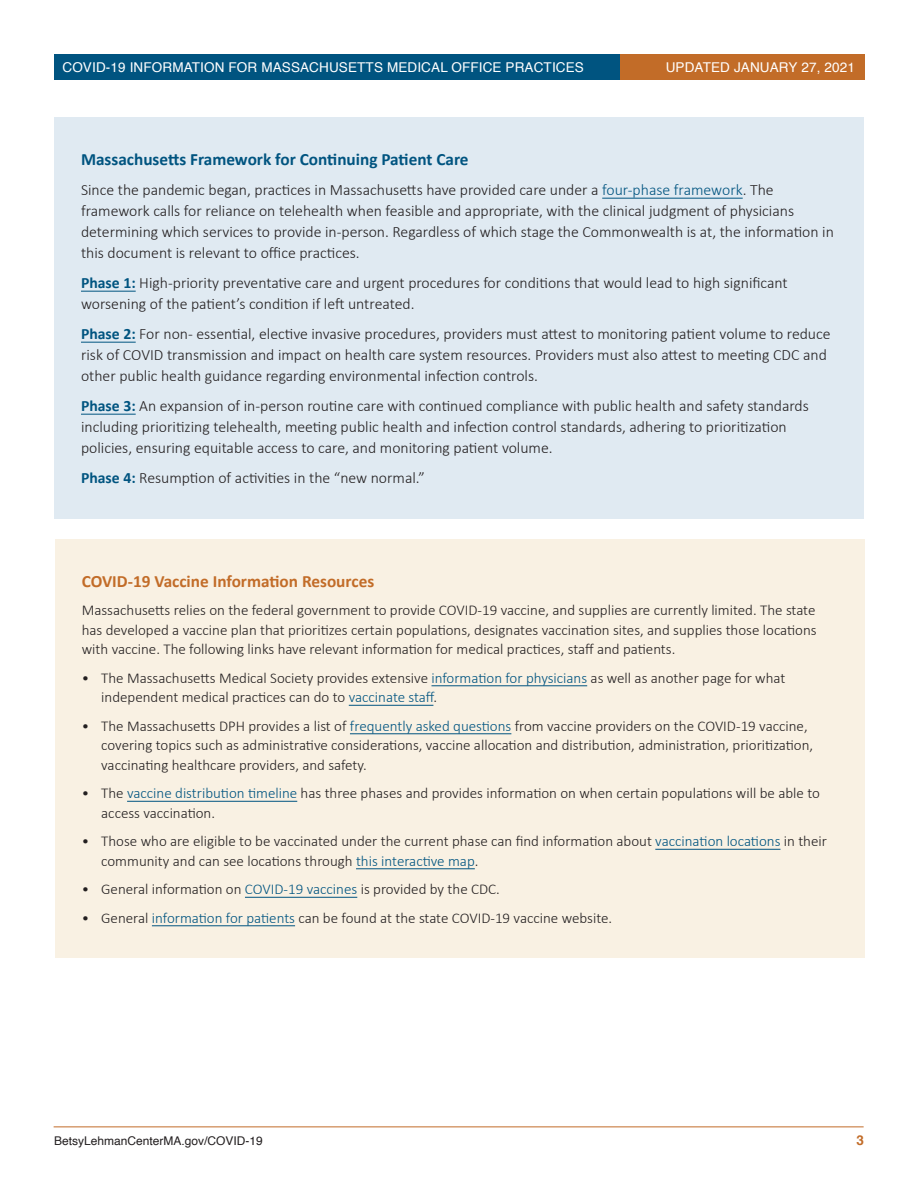
<style>
.page{position:relative;width:918px;height:1188px;background:#fff}
.page>*{position:absolute;margin:0;border:0;box-sizing:border-box;transform-origin:0 0}
.Body{font:700 17.25px "Calibri";color:#005480}
.Gold_title{font:700 17.25px "Calibri";color:#c26c28}
.Sidebar_text{font:300 15.75px/21px "Calibri";color:#231f20}
.Sidebar_text-2{font:300 15px/19.5px "Calibri";color:#231f20}
.t1{font:13.5px "Helvetica";letter-spacing:.01em;color:#fff}
.t2{font:700 13.5px "Helvetica";color:#c26c28}
.t3{font:12px "Helvetica";color:#231f20}
.s1{color:#005480}
.s2{font-weight:700;color:#005480}
</style>
<div class="page">
<div style="left:54px;top:54px;width:589px;height:26px;background:#005480"></div>
<div style="left:620px;top:54px;width:244px;height:26px;background:#c26c28"></div>
<hr style="left:54px;top:1126px;width:810px;height:1px;background:#c26c28">
<div style="left:54px;top:117px;width:810px;height:401px;background:#e0eaf2"></div>
<hr style="left:602px;top:198px;width:141px;height:1px;background:#005480">
<hr style="left:81px;top:291px;width:55px;height:1px;background:#005480">
<hr style="left:81px;top:342px;width:55px;height:1px;background:#005480">
<hr style="left:81px;top:414px;width:55px;height:1px;background:#005480">
<div style="left:55px;top:539px;width:809px;height:419px;background:#f9f1e3"></div>
<hr style="left:431px;top:685px;width:156px;height:1px;background:#005480">
<hr style="left:349px;top:705px;width:84px;height:1px;background:#005480">
<hr style="left:350px;top:733px;width:161px;height:1px;background:#005480">
<hr style="left:127px;top:801px;width:170px;height:1px;background:#005480">
<hr style="left:655px;top:849px;width:125px;height:1px;background:#005480">
<hr style="left:356px;top:868px;width:119px;height:1px;background:#005480">
<hr style="left:245px;top:897px;width:112px;height:1px;background:#005480">
<hr style="left:152px;top:925px;width:143px;height:1px;background:#005480">
<p class="t1" style="left:62px;top:57px;width:523px">COVID-19 INFORMATION FOR MASSACHUSETTS MEDICAL OFFICE PRACTICES</p>
<p class="t1" style="left:666px;top:57px;width:191px">UPDATED JANUARY 27, 2021</p>
<p class="Body" style="left:81px;top:147px;width:389px">Massachusetts Framework for Continuing Patient Care</p>
<p class="Sidebar_text" style="left:81px;top:179px;width:754px">Since the pandemic began, practices in Massachusetts have provided care under a <span class="s1">four-phase framework</span>. The framework calls for reliance on telehealth when feasible and appropriate, with the clinical judgment of physicians determining which services to provide in-person. Regardless of which stage the Commonwealth is at, the information in this document is relevant to office practices.</p>
<p class="Sidebar_text" style="left:81px;top:272px;width:708px"><span class="s2">Phase 1:</span> High-priority preventative care and urgent procedures for conditions that would lead to high significant worsening of the patient’s condition if left untreated.</p>
<p class="Sidebar_text" style="left:81px;top:323px;width:751px"><span class="s2">Phase 2:</span> For non- essential, elective invasive procedures, providers must attest to monitoring patient volume to reduce risk of COVID transmission and impact on health care system resources. Providers must also attest to meeting CDC and other public health guidance regarding environmental infection controls.</p>
<p class="Sidebar_text" style="left:81px;top:395px;width:729px"><span class="s2">Phase 3:</span> An expansion of in-person routine care with continued compliance with public health and safety standards including prioritizing telehealth, meeting public health and infection control standards, adhering to prioritization policies, ensuring equitable access to care, and monitoring patient volume.</p>
<p class="Sidebar_text" style="left:81px;top:467px;width:346px"><span class="s2">Phase 4:</span> Resumption of activities in the “new normal.”</p>
<p class="Gold_title" style="left:82px;top:569px;width:294px">COVID-19 Vaccine Information Resources</p>
<p class="Sidebar_text-2" style="left:82px;top:600px;width:736px;text-align:justify">Massachusetts relies on the federal government to provide COVID-19 vaccine, and supplies are currently limited. The state has developed a vaccine plan that prioritizes certain populations, designates vaccination sites, and supplies those locations with vaccine. The following links have relevant information for medical practices, staff and patients.</p>
<p class="Sidebar_text-2" style="left:101px;top:668px;width:686px;text-indent:-20px">• The Massachusetts Medical Society provides extensive <span class="s1">information for physicians</span> as well as another page for what independent medical practices can do to <span class="s1">vaccinate staff</span>.</p>
<p class="Sidebar_text-2" style="left:101px;top:716px;width:713px;text-indent:-20px">• The Massachusetts DPH provides a list of <span class="s1">frequently asked questions</span> from vaccine providers on the COVID-19 vaccine, covering topics such as administrative considerations, vaccine allocation and distribution, administration, prioritization, vaccinating healthcare providers, and safety.</p>
<p class="Sidebar_text-2" style="left:101px;top:783px;width:720px;text-indent:-20px">• The <span class="s1">vaccine distribution timeline</span> has three phases and provides information on when certain populations will be able to access vaccination.</p>
<p class="Sidebar_text-2" style="left:101px;top:831px;width:727px;text-indent:-20px">• Those who are eligible to be vaccinated under the current phase can find information about <span class="s1">vaccination locations</span> in their community and can see locations through <span class="s1">this interactive map</span>.</p>
<p class="Sidebar_text-2" style="left:82px;top:879px;width:420px">• General information on <span class="s1">COVID-19 vaccines</span> is provided by the CDC.</p>
<p class="Sidebar_text-2" style="left:82px;top:908px;width:532px">• General <span class="s1">information for patients</span> can be found at the state COVID-19 vaccine website.</p>
<p class="t3" style="left:54px;top:1132px;width:210px">BetsyLehmanCenterMA.gov/COVID-19</p>
<p class="t2" style="left:856px;top:1130px;width:9px">3</p>
</div>
